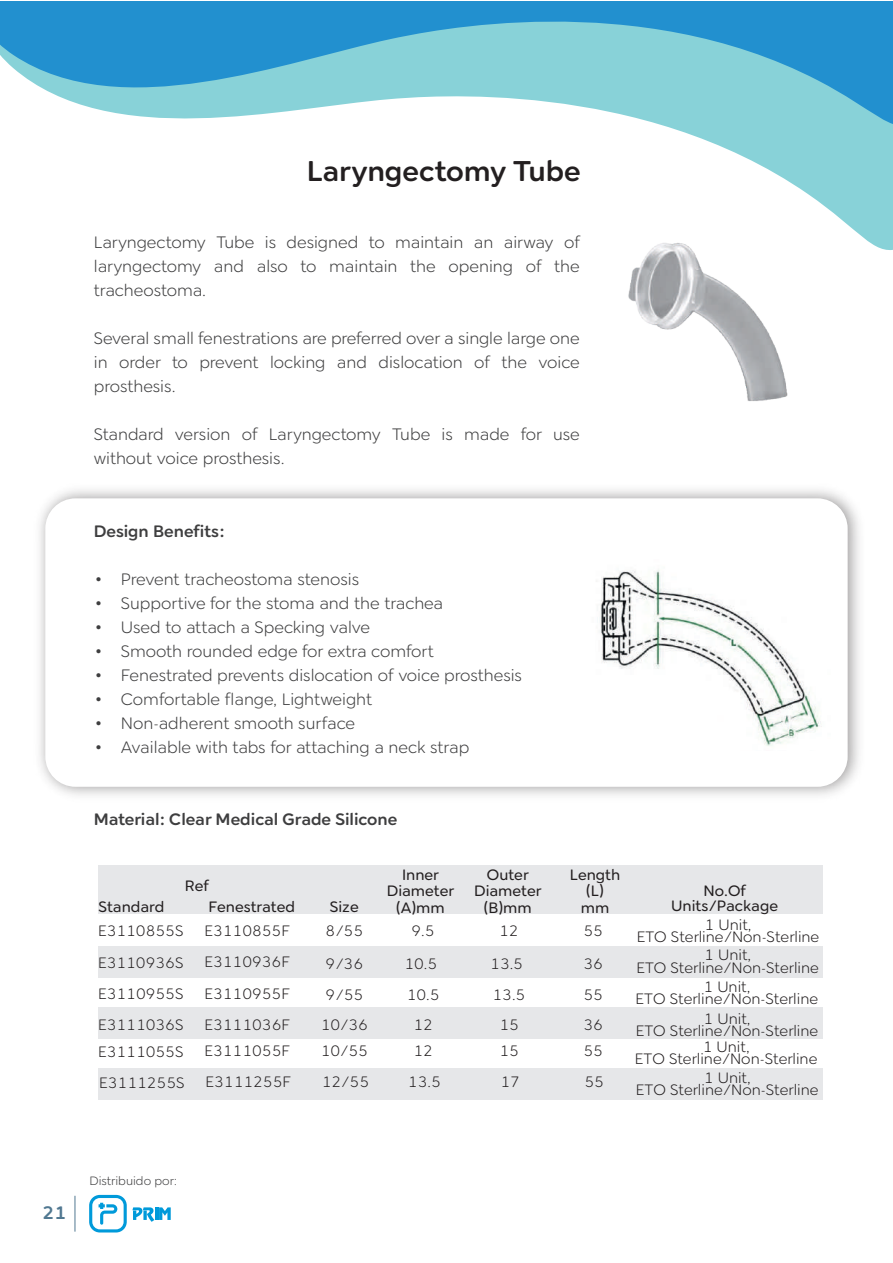
<style>
.page{position:relative;width:893px;height:1263px;background:#fff}
.page>*{position:absolute;margin:0;border:0;box-sizing:border-box;transform-origin:0 0}
.t1{font:500 28.5px "Cerco";color:#231f20}
.t2{font:500 18px "Cerco";color:#517891}
.t3{font:300 16.5px/24px "Cerco";color:#3e3e3f;text-align:justify}
.t4{font:500 16.5px "Cerco";color:#3e3e3f}
.t5{font:300 15px/12px "Cerco";color:#231f20}
.t6{font:15px/16.5px "Cerco";color:#231f20;text-align:center}
.t7{font:300 12px "Cerco";color:#3e3e3f}
</style>
<div class="page">
<div style="left:98px;top:865px;width:724px;height:49px;background:#e6e7e9"></div>
<div style="left:98px;top:947px;width:724px;height:31px;background:#e6e7e9"></div>
<div style="left:98px;top:1007px;width:724px;height:31px;background:#e6e7e9"></div>
<div style="left:98px;top:1068px;width:724px;height:32px;background:#e6e7e9"></div>
<img style="left:628px;top:255px;width:160px;height:146px">
<img style="left:600px;top:570px;width:222px;height:176px">
<svg style="left:647px;top:133px;width:246px;height:122px"></svg>
<svg style="left:0;top:1px;width:893px;height:132px"></svg>
<svg style="left:89px;top:1195px;width:82px;height:37px"></svg>
<hr style="left:75px;top:1196px;width:1px;height:35px;background:#517891">
<h1 class="t1" style="left:307px;top:149px;width:276px">Laryngectomy Tube</h1>
<p class="t3" style="left:94px;top:230px;width:488px">Laryngectomy Tube is designed to maintain an airway of laryngectomy and also to maintain the opening of the tracheostoma.</p>
<p class="t3" style="left:94px;top:326px;width:488px">Several small fenestrations are preferred over a single large one in order to prevent locking and dislocation of the voice prosthesis.</p>
<p class="t3" style="left:94px;top:422px;width:488px">Standard version of Laryngectomy Tube is made for use without voice prosthesis.</p>
<p class="t4" style="left:94px;top:518px;width:132px">Design Benefits:</p>
<p class="t3" style="left:94px;top:566px;width:267px">• Prevent tracheostoma stenosis</p>
<p class="t3" style="left:94px;top:590px;width:351px">• Supportive for the stoma and the trachea</p>
<p class="t3" style="left:94px;top:614px;width:278px">• Used to attach a Specking valve</p>
<p class="t3" style="left:94px;top:638px;width:341px">• Smooth rounded edge for extra comfort</p>
<p class="t3" style="left:94px;top:662px;width:430px">• Fenestrated prevents dislocation of voice prosthesis</p>
<p class="t3" style="left:94px;top:686px;width:280px">• Comfortable flange, Lightweight</p>
<p class="t3" style="left:94px;top:710px;width:263px">• Non-adherent smooth surface</p>
<p class="t3" style="left:94px;top:734px;width:377px">• Available with tabs for attaching a neck strap</p>
<p class="t4" style="left:94px;top:806px;width:305px">Material: Clear Medical Grade Silicone</p>
<p class="t6" style="left:185px;top:877px;width:25px">Ref</p>
<p class="t6" style="left:98px;top:898px;width:67px">Standard</p>
<p class="t6" style="left:208px;top:898px;width:88px">Fenestrated</p>
<p class="t5" style="left:98px;top:924px;width:87px">E3110855S</p>
<p class="t5" style="left:204px;top:924px;width:87px">E3110855F</p>
<p class="t5" style="left:98px;top:955px;width:87px">E3110936S</p>
<p class="t5" style="left:204px;top:955px;width:87px">E3110936F</p>
<p class="t6" style="left:330px;top:898px;width:31px">Size</p>
<p class="t5" style="left:326px;top:914px;width:39px;line-height:32.7px">8/55<br>9/36</p>
<p class="t6" style="left:387px;top:865px;width:69px">Inner<br>Diameter (A)mm</p>
<p class="t6" style="left:474px;top:865px;width:69px">Outer<br>Diameter (B)mm</p>
<p class="t6" style="left:570px;top:865px;width:52px">Length (L)<br>mm</p>
<p class="t5" style="left:411px;top:924px;width:25px">9.5</p>
<p class="t5" style="left:404px;top:957px;width:34px">10.5</p>
<p class="t5" style="left:499px;top:924px;width:21px">12</p>
<p class="t5" style="left:583px;top:914px;width:21px;line-height:32.7px">55<br>36</p>
<p class="t5" style="left:490px;top:957px;width:34px">13.5</p>
<p class="t6" style="left:671px;top:882px;width:109px;line-height:15px">No.Of<br>Units/Package</p>
<p class="t5" style="left:637px;top:918px;width:184px;text-align:center">1 Unit,<br>ETO Sterline/Non-Sterline</p>
<p class="t5" style="left:636px;top:948px;width:184px;text-align:center">1 Unit,<br>ETO Sterline/Non-Sterline</p>
<p class="t5" style="left:98px;top:987px;width:87px">E3110955S</p>
<p class="t5" style="left:204px;top:987px;width:87px">E3110955F</p>
<p class="t5" style="left:326px;top:988px;width:39px">9/55</p>
<p class="t5" style="left:407px;top:988px;width:34px">10.5</p>
<p class="t5" style="left:492px;top:988px;width:34px">13.5</p>
<p class="t5" style="left:583px;top:988px;width:21px">55</p>
<p class="t5" style="left:636px;top:980px;width:184px;text-align:center">1 Unit,<br>ETO Sterline/Non-Sterline</p>
<p class="t5" style="left:204px;top:1011px;width:87px;line-height:26.4px">E3111036F<br>E3111055F</p>
<p class="t5" style="left:98px;top:1011px;width:87px;line-height:26.4px">E3111036S<br>E3111055S</p>
<p class="t5" style="left:321px;top:1011px;width:49px;line-height:26.4px">10/36<br>10/55</p>
<p class="t5" style="left:414px;top:1011px;width:21px;line-height:26.4px">12<br>12</p>
<p class="t5" style="left:499px;top:1011px;width:21px;line-height:26.4px">15<br>15</p>
<p class="t5" style="left:583px;top:1011px;width:21px;line-height:26.4px">36<br>55</p>
<p class="t5" style="left:636px;top:1011px;width:184px;text-align:center">1 Unit,<br>ETO Sterline/Non-Sterline</p>
<p class="t5" style="left:635px;top:1040px;width:184px;text-align:center">1 Unit,<br>ETO Sterline/Non-Sterline</p>
<p class="t5" style="left:99px;top:1075px;width:87px">E3111255S</p>
<p class="t5" style="left:206px;top:1075px;width:87px">E3111255F</p>
<p class="t5" style="left:322px;top:1075px;width:49px">12/55</p>
<p class="t5" style="left:408px;top:1075px;width:34px">13.5</p>
<p class="t5" style="left:500px;top:1075px;width:21px">17</p>
<p class="t5" style="left:585px;top:1075px;width:21px">55</p>
<p class="t5" style="left:636px;top:1071px;width:184px;text-align:center">1 Unit,<br>ETO Sterline/Non-Sterline</p>
<p class="t2" style="left:43px;top:1198px;width:25px">21</p>
<p class="t7" style="left:89px;top:1172px;width:89px">Distribuido por:</p>
</div>
